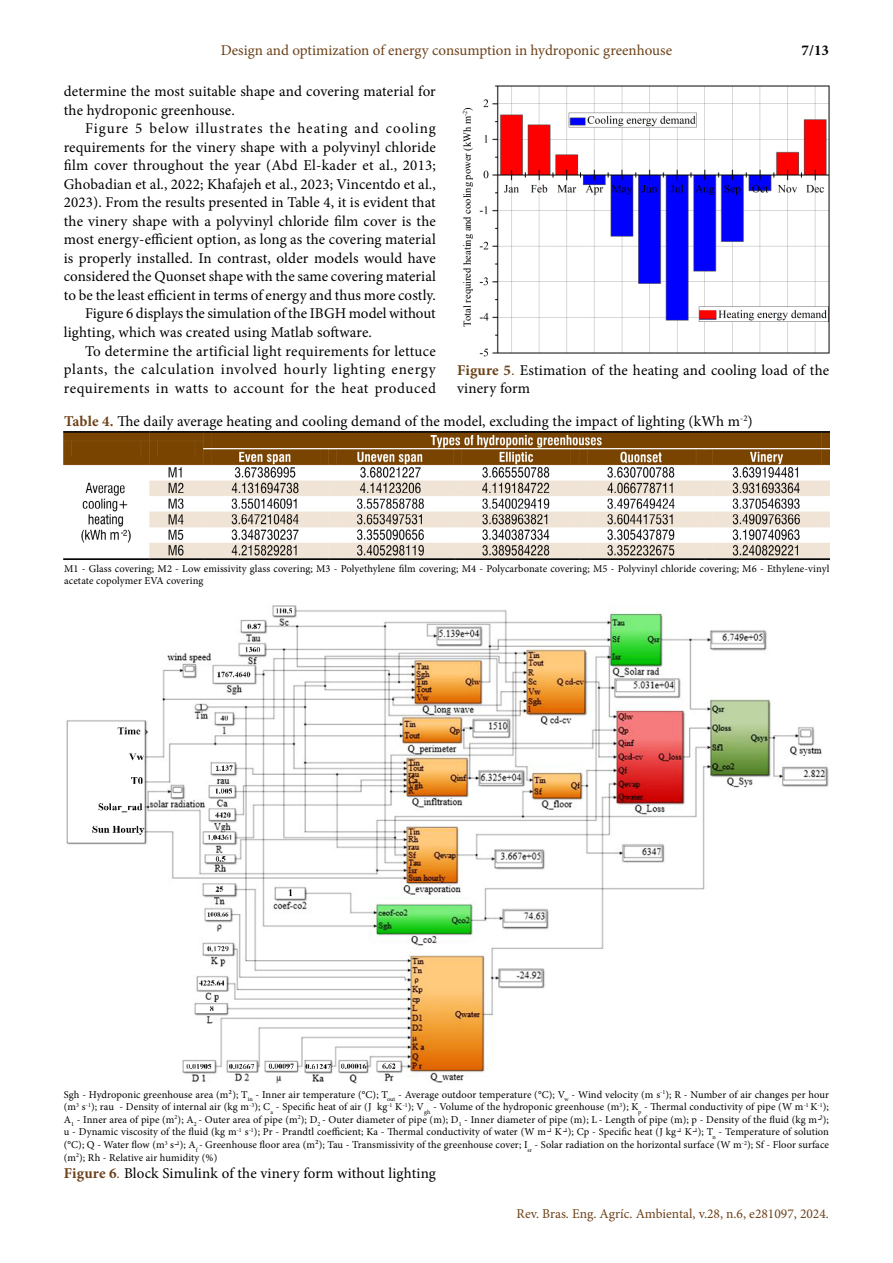
<style>
.page{position:relative;width:893px;height:1263px;background:#fff}
.page>*{position:absolute;margin:0;border:0;box-sizing:border-box;transform-origin:0 0}
.t1{font:15px/18.9px "Minion Pro";letter-spacing:.005em;color:#000}
.t2{font:15px "Minion Pro";color:#6c4119}
.t3{font:15px "Minion Pro";letter-spacing:.04em;color:#000}
.t4{font:15px "Minion Pro";letter-spacing:.035em;color:#000}
.t5{font:15px "Minion Pro";letter-spacing:.06em;color:#000}
.t6{font:700 15px "Minion Pro";color:#000}
.t7{font:13.5px "Minion Pro";color:#6c4119}
.t8{font:10.5px/12.6px "Minion Pro";letter-spacing:.005em;color:#000}
.t9{font:10.5px "Times New Roman";color:#000}
.s1{font-weight:700;color:#6c4119}
.s2{font-family:"Times New Roman";color:#6c4119}
.s3{font-family:"Times New Roman"}
.s4{font-style:italic;color:#6c4119}
</style>
<div class="page">
<img style="left:64px;top:432px;width:765px;height:128px">
<img style="left:66px;top:606px;width:763px;height:478px">
<img style="left:479px;top:85px;width:350px;height:272px">
<h1 class="t2" style="left:221px;top:40px;width:453px">Design and optimization of energy consumption in hydroponic greenhouse</h1>
<h1 class="t6" style="left:802px;top:40px;width:29px">7/13</h1>
<h1 class="t1" style="left:64px;top:82px;width:374px">determine the most suitable shape and covering material for the hydroponic greenhouse.</h1>
<h1 class="t5" style="left:85px;top:119px;width:352px">Figure 5 below illustrates the heating and cooling</h1>
<h1 class="t1" style="left:64px;top:138px;width:374px">requirements for the vinery shape with a polyvinyl chloride</h1>
<h1 class="t1" style="left:64px;top:156px;width:374px">film cover throughout the year (Abd El-kader et al., 2013;</h1>
<h1 class="t1" style="left:64px;top:175px;width:374px">Ghobadian et al., 2022; Khafajeh et al., 2023; Vincentdo et al.,</h1>
<h1 class="t1" style="left:64px;top:193px;width:373px">2023). From the results presented in Table 4, it is evident that</h1>
<h1 class="t1" style="left:64px;top:212px;width:373px">the vinery shape with a polyvinyl chloride film cover is the</h1>
<h1 class="t1" style="left:64px;top:230px;width:374px">most energy-efficient option, as long as the covering material</h1>
<h1 class="t1" style="left:64px;top:249px;width:374px">is properly installed. In contrast, older models would have</h1>
<h1 class="t1" style="left:64px;top:267px;width:374px">considered the Quonset shape with the same covering material</h1>
<h1 class="t1" style="left:64px;top:286px;width:373px">to be the least efficient in terms of energy and thus more costly.</h1>
<h1 class="t1" style="left:85px;top:304px;width:352px">Figure 6 displays the simulation of the IBGH model without</h1>
<h1 class="t1" style="left:64px;top:323px;width:310px">lighting, which was created using Matlab software.</h1>
<h1 class="t1" style="left:85px;top:341px;width:352px">To determine the artificial light requirements for lettuce</h1>
<h1 class="t3" style="left:64px;top:360px;width:374px">plants, the calculation involved hourly lighting energy</h1>
<h1 class="t4" style="left:64px;top:378px;width:374px">requirements in watts to account for the heat produced</h1>
<p class="t9" style="left:460px;top:327px;width:221px;rotate:-90deg">Total required heating and cooling power (kWh m<sup>-2</sup>)</p>
<h1 class="t1" style="left:457px;top:360px;width:374px"><span class="s1">Figure 5</span><span class="s2">.</span> Estimation of the heating and cooling load of the vinery form</h1>
<h1 class="t1" style="left:64px;top:411px;width:690px"><span class="s1">Table 4.</span> The daily average heating and cooling demand of the model, excluding the impact of lighting (kWh m<sup>-2</sup>)</h1>
<p class="t8" style="left:64px;top:562px;width:767px">M1 - Glass covering; M2 - Low emissivity glass covering; M3 - Polyethylene film covering; M4 - Polycarbonate covering; M5 - Polyvinyl chloride covering; M6 - Ethylene-vinyl acetate copolymer EVA covering</p>
<p class="t8" style="left:64px;top:1088px;width:767px;text-align:justify">Sgh - Hydroponic greenhouse area (m²); T<sub>in</sub> - Inner air temperature (°C); T<sub>out</sub> - Average outdoor temperature (°C); V<sub>w</sub> - Wind velocity (m s<sup>-1</sup>); R - Number of air changes per hour (m<sup>3</sup> s<sup>-1</sup>); rau - Density of internal air (kg m<sup>-3</sup>); C<sub>a</sub> - Specific heat of air (J kg<sup>-1</sup> K<sup>-1</sup>); V<sub>gh</sub> - Volume of the hydroponic greenhouse (m<sup>3</sup>); K<sub>p</sub> - Thermal conductivity of pipe (W m<sup>-1</sup> K<sup>-1</sup>); A<sub>1</sub> - Inner area of pipe (m<sup>2</sup>); A<sub>2</sub> - Outer area of pipe (m<sup>2</sup>); D<sub>2</sub> - Outer diameter of pipe (m); D<sub>1</sub> - Inner diameter of pipe (m); L - Length of pipe (m); p - Density of the fluid (kg m <span class="s3">̵</span><sup>3</sup>); u - Dynamic viscosity of the fluid (kg m<sup>-1</sup> s<sup>-1</sup>); Pr - Prandtl coefficient; Ka - Thermal conductivity of water (W m <span class="s3">̵</span><sup>1</sup> K <span class="s3">̵</span><sup>1</sup>); Cp - Specific heat (J kg <span class="s3">̵</span><sup>1</sup> K <span class="s3">̵</span><sup>1</sup>); T<sub>n</sub> - Temperature of solution (°C); Q - Water flow (m<sup>3</sup> s <span class="s3">̵</span><sup>1</sup>); A<sub>f</sub> - Greenhouse floor area (m²); Tau - Transmissivity of the greenhouse cover; I<sub>sr</sub> - Solar radiation on the horizontal surface (W m<sup>-2</sup>); Sf - Floor surface (m<sup>2</sup>); Rh - Relative air humidity (%)</p>
<h1 class="t1" style="left:64px;top:1164px;width:373px"><span class="s1">Figure 6</span><span class="s4">.</span> Block Simulink of the vinery form without lighting</h1>
<p class="t7" style="left:517px;top:1204px;width:314px">Rev. Bras. Eng. Agríc. Ambiental, v.28, n.6, e281097, 2024.</p>
</div>
